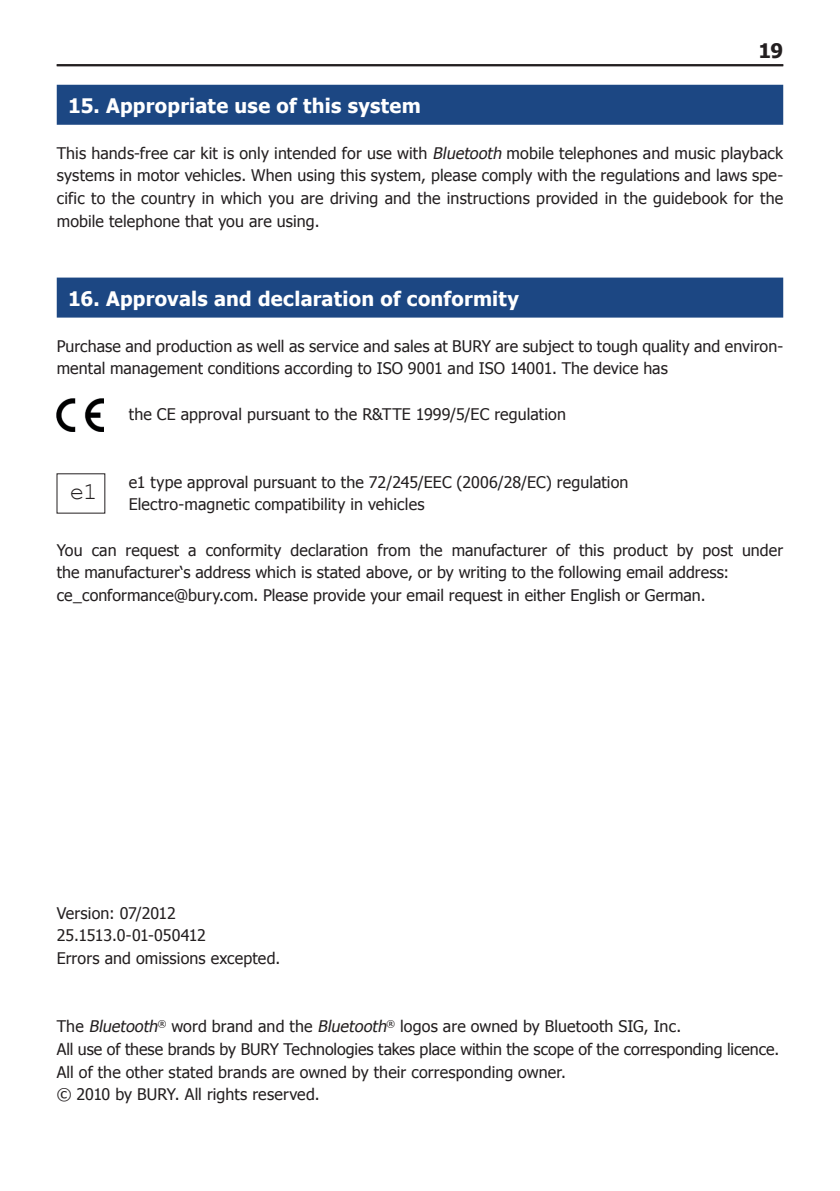
<style>
.page{position:relative;width:840px;height:1191px;background:#fff}
.page>*{position:absolute;margin:0;border:0;box-sizing:border-box;transform-origin:0 0}
.t1{font:24px "Courier New";color:#231f20}
.t2{font:700 20px "Tahoma";letter-spacing:.015em;color:#fff}
.t3{font:700 20px "Tahoma";color:#231f20}
.t4{font:16px/22.6px "Tahoma";letter-spacing:.005em;color:#231f20}
.s1{font-style:italic}
</style>
<div class="page">
<hr style="left:57px;top:64px;width:725px;height:2px;background:#231f20">
<div style="left:57px;top:85px;width:725px;height:40px;background:#1c4783"></div>
<div style="left:57px;top:277px;width:725px;height:40px;background:#1c4783"></div>
<img style="left:57px;top:398px;width:47px;height:34px">
<p class="t3" style="left:758px;top:37px;width:26px">19</p>
<p class="t2" style="left:68px;top:92px;width:354px">15. Appropriate use of this system</p>
<p class="t4" style="left:57px;top:141px;width:727px;text-align:justify">This hands-free car kit is only intended for use with <span class="s1">Bluetooth</span> mobile telephones and music playback systems in motor vehicles. When using this system, please comply with the regulations and laws spe&shy;cific to the country in which you are driving and the instructions provided in the guidebook for the mobile telephone that you are using.</p>
<p class="t2" style="left:68px;top:285px;width:452px">16. Approvals and declaration of conformity</p>
<p class="t4" style="left:57px;top:334px;width:727px">Purchase and production as well as service and sales at BURY are subject to tough quality and environ&shy;mental management conditions according to ISO 9001 and ISO 14001. The device has</p>
<p class="t4" style="left:129px;top:402px;width:438px">the CE approval pursuant to the R&amp;TTE 1999/5/EC regulation</p>
<p class="t4" style="left:129px;top:470px;width:501px">e1 type approval pursuant to the 72/245/EEC (2006/28/EC) regulation<br>Electro-magnetic compatibility in vehicles</p>
<p class="t4" style="left:57px;top:538px;width:727px">You can request a conformity declaration from the manufacturer of this product by post under the manufacturer‘s address which is stated above, or by writing to the following email address: ce_conformance@bury.com. Please provide your email request in either English or German.</p>
<h1 class="t1" style="left:70px;top:477px;width:29px">e1</h1>
<p class="t4" style="left:57px;top:900px;width:225px">Version: 07/2012<br>25.1513.0-01-050412<br>Errors and omissions excepted.</p>
<p class="t4" style="left:57px;top:1014px;width:723px">The <span class="s1">Bluetooth</span><sup>®</sup> word brand and the <span class="s1">Bluetooth</span><sup>®</sup> logos are owned by Bluetooth SIG, Inc.<br>All use of these brands by BURY Technologies takes place within the scope of the corresponding licence.<br>All of the other stated brands are owned by their corresponding owner.<br>© 2010 by BURY. All rights reserved.</p>
</div>
